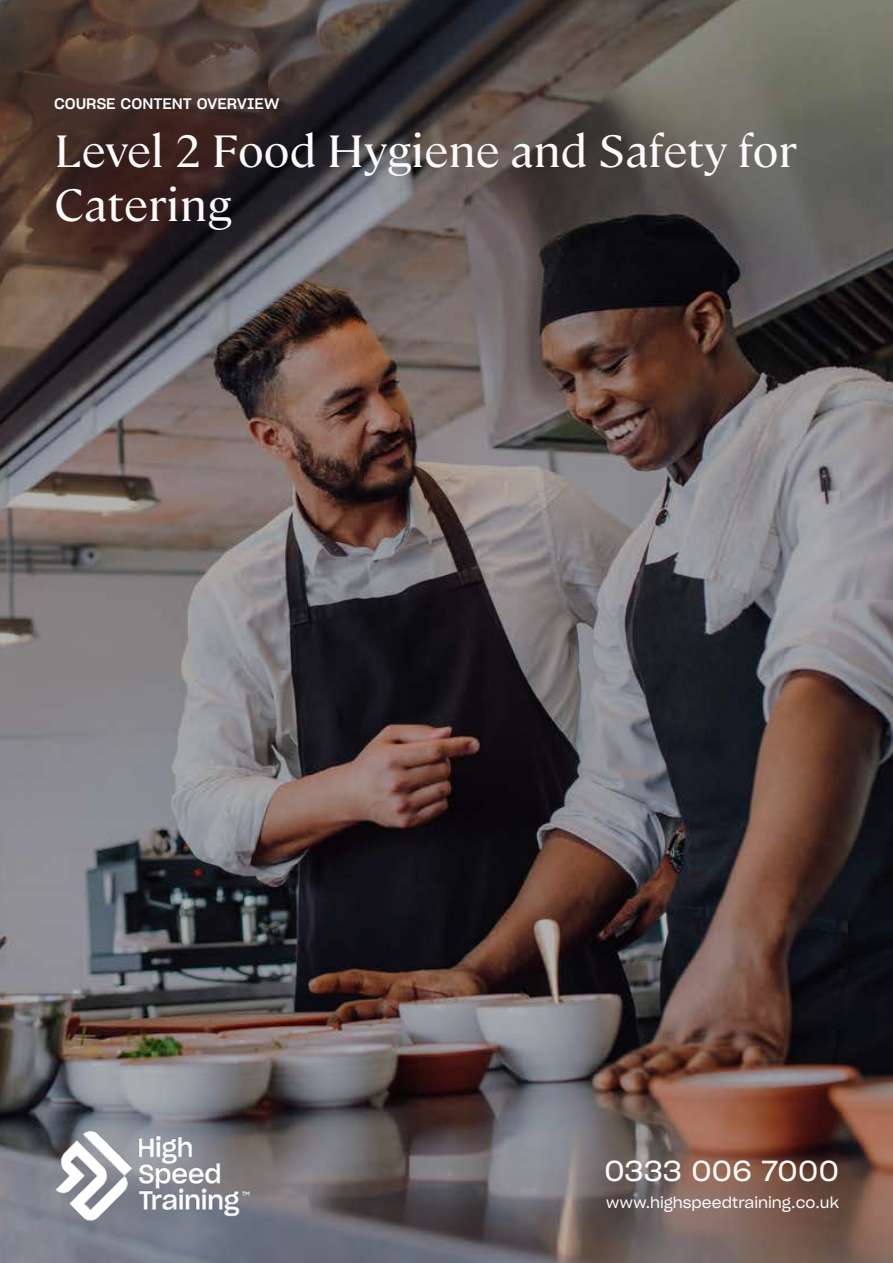
<style>
.page{position:relative;width:893px;height:1263px;background:#fff}
.page>*{position:absolute;margin:0;border:0;box-sizing:border-box;transform-origin:0 0}
.t1{font:45px/54px "Cambon";color:#fcfafa;scale:1.04 1}
.t2{font:28.5px "Sharp Grotesk Book 20";letter-spacing:.005em;color:#fcfafa}
.t3{font:15px "Sharp Grotesk Book 20";color:#fcfafa}
.t4{font:15px "Sharp Grotesk Medium 20";color:#fcfafa;scale:1.04 1}
</style>
<div class="page">
<img style="left:0;top:0;width:893px;height:1263px">
<img style="left:54px;top:1129px;width:196px;height:93px">
<p class="t4" style="left:54px;top:91px;width:218px">COURSE CONTENT OVERVIEW</p>
<p class="t1" style="left:54px;top:120px;width:716px">Level 2 Food Hygiene and Safety for<br>Catering</p>
<p class="t2" style="left:604px;top:1148px;width:236px">0333 006 7000</p>
<p class="t3" style="left:606px;top:1191px;width:234px">www.highspeedtraining.co.uk</p>
</div>
